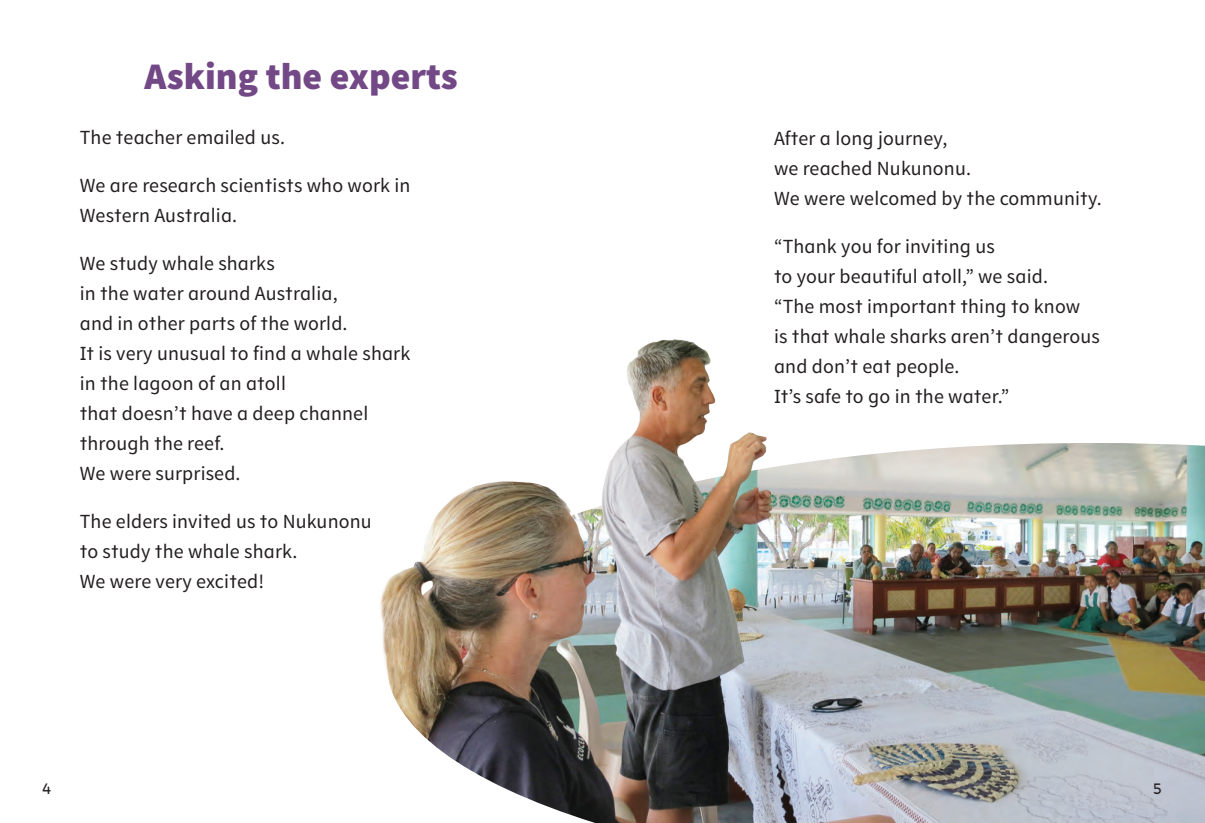
<style>
.page{position:relative;width:1205px;height:823px;background:#fff}
.page>*{position:absolute;margin:0;border:0;box-sizing:border-box;transform-origin:0 0}
.Heading_1{font:900 37.5px "Source Sans Pro";color:#734886}
.Tipu_body{font:20px/30px "Tipu";letter-spacing:.01em;color:#231f20}
.t1{font:15px "Aronui";color:#231f20}
</style>
<div class="page">
<img style="left:390px;top:688px;width:815px;height:134px">
<img style="left:380px;top:339px;width:825px;height:349px">
<p class="Heading_1" style="left:145px;top:51px;width:315px">Asking the experts</p>
<p class="Tipu_body" style="left:80px;top:124px;width:207px">The teacher emailed us.</p>
<p class="Tipu_body" style="left:80px;top:171px;width:332px">We are research scientists who work in<br>Western Australia.</p>
<p class="Tipu_body" style="left:80px;top:249px;width:332px">We study whale sharks<br>in the water around Australia,<br>and in other parts of the world.<br>It is very unusual to find a whale shark in the lagoon of an atoll<br>that doesn’t have a deep channel through the reef.<br>We were surprised.</p>
<p class="Tipu_body" style="left:80px;top:507px;width:293px">The elders invited us to Nukunonu to study the whale shark.<br>We were very excited!</p>
<p class="Tipu_body" style="left:774px;top:124px;width:329px">After a long journey,<br>we reached Nukunonu.<br>We were welcomed by the community.</p>
<p class="Tipu_body" style="left:774px;top:232px;width:327px">“Thank you for inviting us<br>to your beautiful atoll,” we said.<br>“The most important thing to know<br>is that whale sharks aren’t dangerous and don’t eat people.<br>It’s safe to go in the water.”</p>
<p class="t1" style="left:43px;top:779px;width:10px">4</p>
<p class="t1" style="left:1153px;top:779px;width:10px">5</p>
</div>
